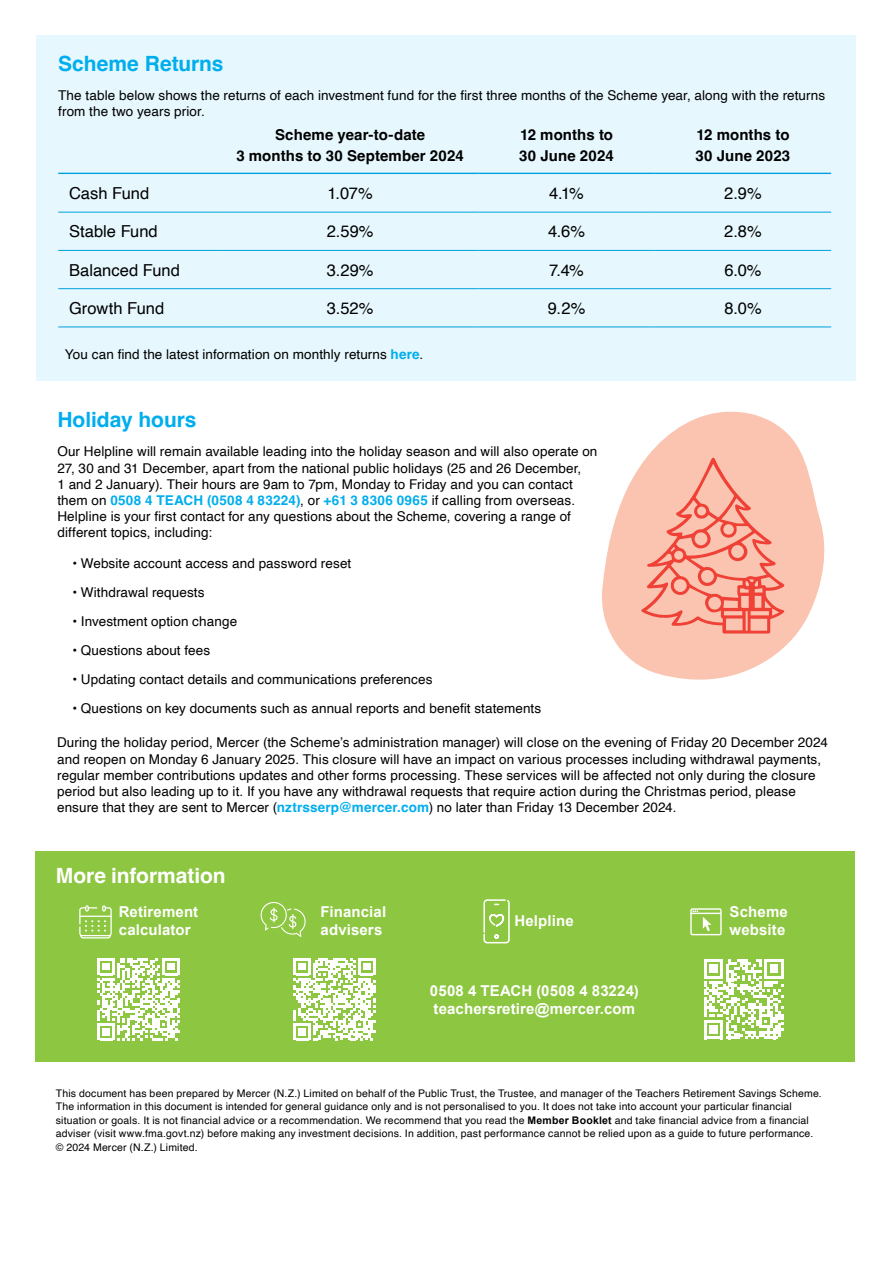
<style>
.page{position:relative;width:893px;height:1263px;background:#fff}
.page>*{position:absolute;margin:0;border:0;box-sizing:border-box;transform-origin:0 0}
.t1{font:700 21px "Helvetica";letter-spacing:-.005em;color:#00aeed}
.t2{font:700 21px "Helvetica";letter-spacing:-.005em;color:#fff}
.t3{font:16.5px "Helvetica";color:#000}
.t4{font:700 15px/18px "Arial";letter-spacing:.01em;color:#fff}
.t5{font:700 15px/21px "Helvetica";letter-spacing:.005em;color:#000}
.t6{font:13.5px/16.2px "Helvetica";letter-spacing:.01em;color:#000}
.t7{font:10.5px/13.5px "Helvetica";letter-spacing:.015em;color:#000}
.s1{font-weight:700;color:#00aeed}
.s2{font-family:"Arial";font-weight:700}
</style>
<div class="page">
<div style="left:37px;top:35px;width:819px;height:346px;background:#e6f7fd"></div>
<hr style="left:58px;top:212px;width:164px;height:1px;background:#00a1de">
<hr style="left:222px;top:212px;width:256px;height:1px;background:#00a1de">
<hr style="left:478px;top:212px;width:177px;height:1px;background:#00a1de">
<hr style="left:655px;top:212px;width:176px;height:1px;background:#00a1de">
<hr style="left:58px;top:250px;width:164px;height:1px;background:#00a1de">
<hr style="left:222px;top:250px;width:256px;height:1px;background:#00a1de">
<hr style="left:478px;top:250px;width:177px;height:1px;background:#00a1de">
<hr style="left:655px;top:250px;width:176px;height:1px;background:#00a1de">
<hr style="left:58px;top:288px;width:164px;height:1px;background:#00a1de">
<hr style="left:222px;top:288px;width:256px;height:1px;background:#00a1de">
<hr style="left:478px;top:288px;width:177px;height:1px;background:#00a1de">
<hr style="left:655px;top:288px;width:176px;height:1px;background:#00a1de">
<hr style="left:58px;top:327px;width:164px;height:1px;background:#00a1de">
<hr style="left:222px;top:327px;width:256px;height:1px;background:#00a1de">
<hr style="left:478px;top:327px;width:177px;height:1px;background:#00a1de">
<hr style="left:655px;top:327px;width:176px;height:1px;background:#00a1de">
<hr style="left:58px;top:173px;width:164px;height:1px;background:#00a1de">
<hr style="left:222px;top:173px;width:256px;height:1px;background:#00a1de">
<hr style="left:478px;top:173px;width:177px;height:1px;background:#00a1de">
<hr style="left:655px;top:173px;width:176px;height:1px;background:#00a1de">
<svg style="left:602px;top:411px;width:223px;height:269px;fill:#fbc4b1"></svg>
<svg style="left:641px;top:457px;width:144px;height:176px;background:#f8a997"></svg>
<div style="left:35px;top:851px;width:820px;height:211px;background:#8dc640"></div>
<svg style="left:261px;top:902px;width:45px;height:35px"></svg>
<svg style="left:293px;top:958px;width:83px;height:82px"></svg>
<svg style="left:704px;top:959px;width:80px;height:80px"></svg>
<svg style="left:690px;top:908px;width:32px;height:27px"></svg>
<svg style="left:98px;top:958px;width:82px;height:82px"></svg>
<svg style="left:79px;top:905px;width:33px;height:33px"></svg>
<svg style="left:483px;top:899px;width:27px;height:44px"></svg>
<h1 class="t1" style="left:58px;top:50px;width:167px">Scheme Returns</h1>
<p class="t6" style="left:58px;top:87px;width:768px">The table below shows the returns of each investment fund for the first three months of the Scheme year, along with the returns from the two years prior.</p>
<p class="t5" style="left:236px;top:126px;width:229px;text-align:center">Scheme year-to-date<br>3 months to 30 September 2024</p>
<p class="t5" style="left:519px;top:126px;width:96px">12 months to<br>30 June 2024</p>
<p class="t5" style="left:696px;top:126px;width:96px">12 months to<br>30 June 2023</p>
<p class="t3" style="left:69px;top:181px;width:82px">Cash Fund</p>
<p class="t3" style="left:328px;top:181px;width:47px">1.07%</p>
<p class="t3" style="left:549px;top:181px;width:36px">4.1%</p>
<p class="t3" style="left:724px;top:181px;width:39px">2.9%</p>
<p class="t3" style="left:69px;top:219px;width:90px">Stable Fund</p>
<p class="t3" style="left:327px;top:219px;width:48px">2.59%</p>
<p class="t3" style="left:548px;top:219px;width:39px">4.6%</p>
<p class="t3" style="left:724px;top:219px;width:39px">2.8%</p>
<p class="t3" style="left:69px;top:257px;width:112px">Balanced Fund</p>
<p class="t3" style="left:327px;top:257px;width:48px">3.29%</p>
<p class="t3" style="left:549px;top:257px;width:36px">7.4%</p>
<p class="t3" style="left:724px;top:257px;width:39px">6.0%</p>
<p class="t3" style="left:69px;top:295px;width:97px">Growth Fund</p>
<p class="t3" style="left:327px;top:295px;width:48px">3.52%</p>
<p class="t3" style="left:548px;top:295px;width:39px">9.2%</p>
<p class="t3" style="left:724px;top:295px;width:39px">8.0%</p>
<p class="t6" style="left:65px;top:346px;width:360px">You can find the latest information on monthly returns <span class="s1">here</span>.</p>
<h1 class="t1" style="left:57px;top:407px;width:141px">Holiday hours</h1>
<p class="t6" style="left:57px;top:444px;width:542px">Our Helpline will remain available leading into the holiday season and will also operate on 27, 30 and 31 December, apart from the national public holidays (25 and 26 December,<br>1 and 2 January). Their hours are 9am to 7pm, Monday to Friday and you can contact them on <span class="s1">0508 4 TEACH (0508 4 83224)</span>, or <span class="s1">+61 3 8306 0965</span> if calling from overseas.<br>Helpline is your first contact for any questions about the Scheme, covering a range of different topics, including:</p>
<p class="t6" style="left:72px;top:555px;width:280px">• Website account access and password reset</p>
<p class="t6" style="left:72px;top:584px;width:134px">• Withdrawal requests</p>
<p class="t6" style="left:72px;top:613px;width:166px">• Investment option change</p>
<p class="t6" style="left:72px;top:642px;width:139px">• Questions about fees</p>
<p class="t6" style="left:72px;top:671px;width:362px">• Updating contact details and communications preferences</p>
<p class="t6" style="left:72px;top:700px;width:470px">• Questions on key documents such as annual reports and benefit statements</p>
<p class="t6" style="left:57px;top:735px;width:772px">During the holiday period, Mercer (the Scheme’s administration manager) will close on the evening of Friday 20 December 2024 and reopen on Monday 6 January 2025. This closure will have an impact on various processes including withdrawal payments, regular member contributions updates and other forms processing. These services will be affected not only during the closure period but also leading up to it. If you have any withdrawal requests that require action during the Christmas period, please ensure that they are sent to Mercer (<span class="s1">nztrsserp@mercer.com</span>) no later than Friday 13 December 2024.</p>
<h1 class="t2" style="left:56px;top:863px;width:171px">More information</h1>
<p class="t4" style="left:119px;top:903px;width:81px">Retirement calculator</p>
<p class="t4" style="left:321px;top:903px;width:67px">Financial advisers</p>
<p class="t4" style="left:730px;top:903px;width:60px">Scheme website</p>
<p class="t4" style="left:514px;top:912px;width:61px">Helpline</p>
<p class="t4" style="left:430px;top:982px;width:210px">0508 4 TEACH (0508 4 83224) teachersretire@mercer.com</p>
<p class="t7" style="left:56px;top:1086px;width:768px">This document has been prepared by Mercer (N.Z.) Limited on behalf of the Public Trust, the Trustee, and manager of the Teachers Retirement Savings Scheme.<br>The information in this document is intended for general guidance only and is not personalised to you. It does not take into account your particular financial situation or goals. It is not financial advice or a recommendation. We recommend that you read the <span class="s2">Member Booklet</span> and take financial advice from a financial adviser (visit www.fma.govt.nz) before making any investment decisions. In addition, past performance cannot be relied upon as a guide to future performance. © 2024 Mercer (N.Z.) Limited.</p>
</div>
